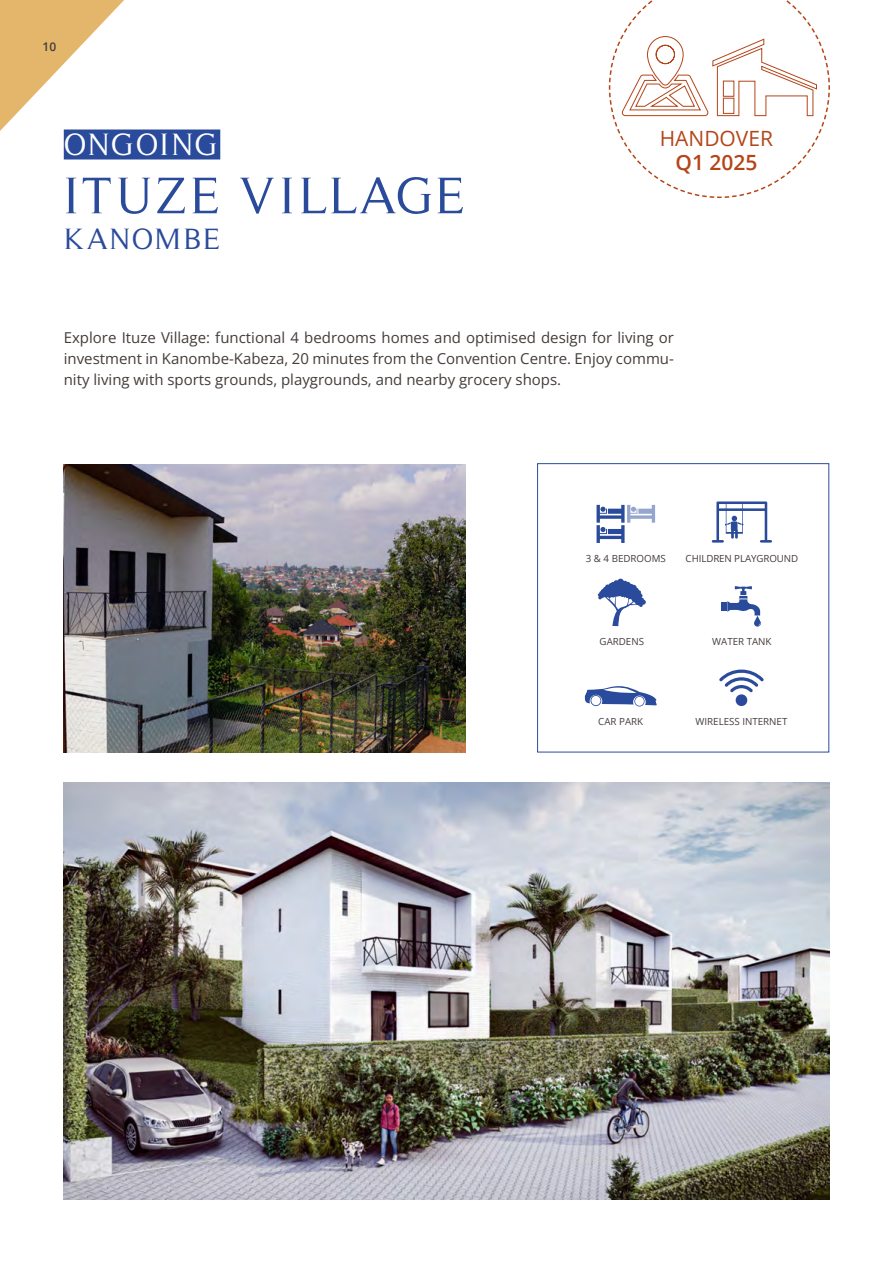
<style>
.page{position:relative;width:893px;height:1263px;background:#fff}
.page>*{position:absolute;margin:0;border:0;box-sizing:border-box;transform-origin:0 0}
.t1{font:52.5px "Timeless";letter-spacing:.07em;color:#2a4b9b}
.t2{font:31.5px "Timeless";letter-spacing:.04em;color:#fff}
.t3{font:30px "Timeless";letter-spacing:.05em;color:#2a4b9b}
.t4{font:21px "Open Sans";color:#b44518}
.t5{font:600 21px "Open Sans";color:#b44518}
.t6{font:15px/21px "Open Sans";color:#443c39;text-align:justify}
.t7{font:600 12px "Open Sans";color:#443c39}
.t8{font:9.75px "Open Sans";color:#443c39}
</style>
<div class="page">
<svg style="left:0;top:0;width:124px;height:153px"></svg>
<div style="left:64px;top:129px;width:156px;height:30px;background:#2a4b9b"></div>
<img style="left:64px;top:782px;width:765px;height:417px">
<img style="left:64px;top:465px;width:402px;height:287px">
<svg style="left:608px;top:0;width:222px;height:199px"></svg>
<svg style="left:597px;top:505px;width:58px;height:38px"></svg>
<svg style="left:719px;top:669px;width:45px;height:37px"></svg>
<div style="left:721px;top:602px;width:5px;height:9px;background:#2a4b9b"></div>
<svg style="left:727px;top:586px;width:34px;height:40px"></svg>
<div style="left:537px;top:463px;width:292px;height:289px;border:1px solid #2a4b9b"></div>
<svg style="left:712px;top:501px;width:60px;height:42px"></svg>
<svg style="left:598px;top:579px;width:48px;height:47px"></svg>
<svg style="left:584px;top:686px;width:73px;height:20px"></svg>
<p class="t7" style="left:43px;top:38px;width:15px">10</p>
<h2 class="t2" style="left:64px;top:127px;width:155px">ONGOING</h2>
<h1 class="t1" style="left:64px;top:166px;width:402px">ITUZE VILLAGE</h1>
<h3 class="t3" style="left:64px;top:222px;width:158px">KANOMBE</h3>
<h3 class="t4" style="left:660px;top:124px;width:115px">HANDOVER</h3>
<h3 class="t5" style="left:675px;top:148px;width:83px">Q1 2025</h3>
<p class="t6" style="left:64px;top:327px;width:612px">Explore Ituze Village: functional 4 bedrooms homes and optimised design for living or investment in Kanombe-Kabeza, 20 minutes from the Convention Centre. Enjoy commu&shy;nity living with sports grounds, playgrounds, and nearby grocery shops.</p>
<p class="t8" style="left:586px;top:551px;width:81px">3 &amp; 4 BEDROOMS</p>
<p class="t8" style="left:686px;top:551px;width:114px">CHILDREN PLAYGROUND</p>
<p class="t8" style="left:600px;top:635px;width:46px">GARDENS</p>
<p class="t8" style="left:598px;top:715px;width:46px">CAR PARK</p>
<p class="t8" style="left:712px;top:635px;width:61px">WATER TANK</p>
<p class="t8" style="left:695px;top:715px;width:93px">WIRELESS INTERNET</p>
</div>
